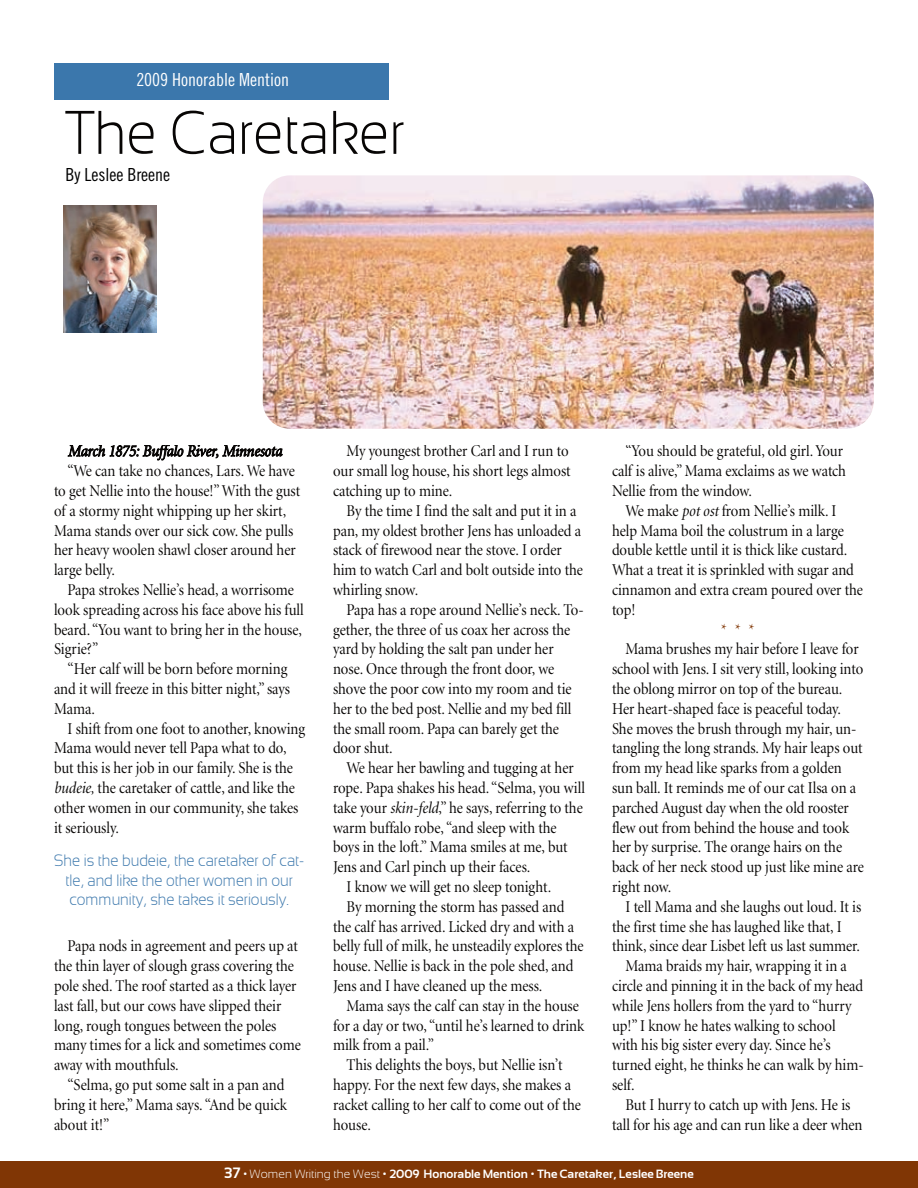
<style>
.page{position:relative;width:918px;height:1188px;background:#fff}
.page>*{position:absolute;margin:0;border:0;box-sizing:border-box;transform-origin:0 0}
.t1{font:300 61.5px "Sansation";color:#070504;scale:.9 1}
.t2{font:18px "Trade Gothic Cond Eighteen";color:#fff}
.t3{font:18px "Trade Gothic Cond Eighteen";color:#000}
.t4{font:16.5px/19.8px "Minion Display";color:#070504;scale:.9 1}
.t5{font:300 16.5px/19.8px "Sansation";color:#3b77ac;text-align:center;scale:.9 1}
.t6{font:italic 16.5px "Minion Display";letter-spacing:-.01em;color:#070504;scale:.9 1}
.t7{font:16.5px "Minion Display";color:#803605;scale:.9 1}
.t8{font:700 12px "Sansation";color:#fff}
.s1{font-style:italic}
.s2{font-size:15px}
.s3{font-weight:300}
</style>
<div class="page">
<div style="left:54px;top:63px;width:334px;height:37px;background:#3b77ac"></div>
<div style="left:0;top:1161px;width:918px;height:27px;background:#803605"></div>
<img style="left:263px;top:175px;width:611px;height:254px;border-radius:27px">
<img style="left:64px;top:206px;width:92px;height:127px">
<p class="t2" style="left:136px;top:73px;width:154px">2009 Honorable Mention</p>
<h1 class="t1" style="left:65px;top:97px;width:378px">The Caretaker</h1>
<p class="t3" style="left:65px;top:168px;width:106px">By Leslee Breene</p>
<p class="t6" style="left:68px;top:444px;width:240px">March 1875: Buffalo River, Minnesota</p>
<p class="t4" style="left:54px;top:462px;width:275px;text-indent:13px">“We can take no chances, Lars. We have to get Nellie into the house!” With the gust of a stormy night whipping up her skirt, Mama stands over our sick cow. She pulls her heavy woolen shawl closer around her large belly.</p>
<p class="t4" style="left:54px;top:581px;width:279px;text-indent:13px">Papa strokes Nellie’s head, a worrisome look spreading across his face above his full beard. “You want to bring her in the house, Sigrie?”</p>
<p class="t4" style="left:54px;top:660px;width:264px;text-indent:13px">“Her calf will be born before morning and it will freeze in this bitter night,” says<br>Mama.</p>
<p class="t4" style="left:54px;top:720px;width:281px;text-indent:13px">I shift from one foot to another, knowing Mama would never tell Papa what to do, but this is her job in our family. She is the <span class="s1">budeie,</span> the caretaker of cattle, and like the other women in our community, she takes it seriously.</p>
<p class="t4" style="left:612px;top:443px;width:262px;text-indent:13px">“You should be grateful, old girl. Your calf is alive,” Mama exclaims as we watch<br>Nellie from the window.</p>
<p class="t4" style="left:612px;top:502px;width:280px;text-indent:13px">We make <span class="s1">pot ost</span> from Nellie’s milk. I help Mama boil the colustrum in a large double kettle until it is thick like custard.<br>What a treat it is sprinkled with sugar and cinnamon and extra cream poured over the top!</p>
<p class="t7" style="left:721px;top:623px;width:39px">***</p>
<p class="t4" style="left:612px;top:641px;width:281px;text-indent:13px">Mama brushes my hair before I leave for school with Jens. I sit very still, looking into the oblong mirror on top of the bureau.<br>Her heart-shaped face is peaceful today.<br>She moves the brush through my hair, un&shy;tangling the long strands. My hair leaps out from my head like sparks from a golden sun ball. It reminds me of our cat Ilsa on a parched August day when the old rooster flew out from behind the house and took her by surprise. The orange hairs on the back of her neck stood up just like mine are right now.</p>
<p class="t4" style="left:626px;top:898px;width:263px">I tell Mama and she laughs out loud. It is</p>
<p class="t4" style="left:612px;top:918px;width:257px">the first time she has laughed like that, I</p>
<p class="t4" style="left:612px;top:938px;width:277px">think, since dear Lisbet left us last summer.</p>
<p class="t4" style="left:626px;top:957px;width:247px">Mama braids my hair, wrapping it in a</p>
<p class="t4" style="left:612px;top:977px;width:281px">circle and pinning it in the back of my head</p>
<p class="t4" style="left:612px;top:997px;width:268px">while Jens hollers from the yard to “hurry</p>
<p class="t4" style="left:612px;top:1017px;width:250px">up!” I know he hates walking to school</p>
<p class="t4" style="left:612px;top:1037px;width:245px">with his big sister every day. Since he’s</p>
<p class="t4" style="left:612px;top:1056px;width:281px">turned eight, he thinks he can walk by him-</p>
<p class="t4" style="left:612px;top:1076px;width:27px">self.</p>
<p class="t4" style="left:626px;top:1096px;width:251px">But I hurry to catch up with Jens. He is</p>
<p class="t4" style="left:612px;top:1116px;width:280px">tall for his age and can run like a deer when</p>
<p class="t8" style="left:224px;top:1167px;width:471px"><span class="s2">37</span> <span class="s3">• Women Writing the West •</span> 2009 Honorable Mention <span class="s3">•</span> The Caretaker, Leslee Breene</p>
<p class="t4" style="left:333px;top:443px;width:266px;text-indent:13px">My youngest brother Carl and I run to our small log house, his short legs almost catching up to mine.</p>
<p class="t4" style="left:333px;top:502px;width:279px;text-indent:13px">By the time I find the salt and put it in a pan, my oldest brother Jens has unloaded a stack of firewood near the stove. I order him to watch Carl and bolt outside into the whirling snow.</p>
<p class="t4" style="left:333px;top:601px;width:280px;text-indent:13px">Papa has a rope around Nellie’s neck. To&shy;gether, the three of us coax her across the yard by holding the salt pan under her nose. Once through the front door, we shove the poor cow into my room and tie her to the bed post. Nellie and my bed fill the small room. Papa can barely get the door shut.</p>
<p class="t4" style="left:347px;top:759px;width:254px">We hear her bawling and tugging at her</p>
<p class="t4" style="left:333px;top:779px;width:281px">rope. Papa shakes his head. “Selma, you will</p>
<p class="t4" style="left:333px;top:799px;width:279px">take your <span class="s1">skin-feld</span>,” he says, referring to the</p>
<p class="t4" style="left:333px;top:819px;width:250px">warm buffalo robe, “and sleep with the</p>
<p class="t4" style="left:333px;top:839px;width:262px">boys in the loft.” Mama smiles at me, but</p>
<p class="t4" style="left:333px;top:858px;width:221px">Jens and Carl pinch up their faces.</p>
<p class="t4" style="left:347px;top:878px;width:229px">I know we will get no sleep tonight.</p>
<p class="t4" style="left:347px;top:898px;width:244px">By morning the storm has passed and</p>
<p class="t4" style="left:333px;top:918px;width:269px">the calf has arrived. Licked dry and with a</p>
<p class="t4" style="left:333px;top:938px;width:280px">belly full of milk, he unsteadily explores the</p>
<p class="t4" style="left:333px;top:957px;width:269px">house. Nellie is back in the pole shed, and</p>
<p class="t4" style="left:333px;top:977px;width:234px">Jens and I have cleaned up the mess.</p>
<p class="t4" style="left:347px;top:997px;width:260px">Mama says the calf can stay in the house</p>
<p class="t4" style="left:333px;top:1017px;width:281px">for a day or two, “until he’s learned to drink</p>
<p class="t4" style="left:333px;top:1037px;width:114px">milk from a pail.”</p>
<p class="t4" style="left:347px;top:1056px;width:241px">This delights the boys, but Nellie isn’t</p>
<p class="t4" style="left:333px;top:1076px;width:266px">happy. For the next few days, she makes a</p>
<p class="t4" style="left:333px;top:1096px;width:277px">racket calling to her calf to come out of the</p>
<p class="t4" style="left:333px;top:1116px;width:44px">house.</p>
<p class="t5" style="left:54px;top:850px;width:280px">She is the budeie, the caretaker of cat&shy;tle, and like the other women in our community, she takes it seriously.</p>
<p class="t4" style="left:54px;top:938px;width:276px;text-indent:13px">Papa nods in agreement and peers up at the thin layer of slough grass covering the pole shed. The roof started as a thick layer last fall, but our cows have slipped their long, rough tongues between the poles many times for a lick and sometimes come away with mouthfuls.</p>
<p class="t4" style="left:54px;top:1076px;width:261px;text-indent:13px">“Selma, go put some salt in a pan and bring it here,” Mama says. “And be quick about it!”</p>
</div>
